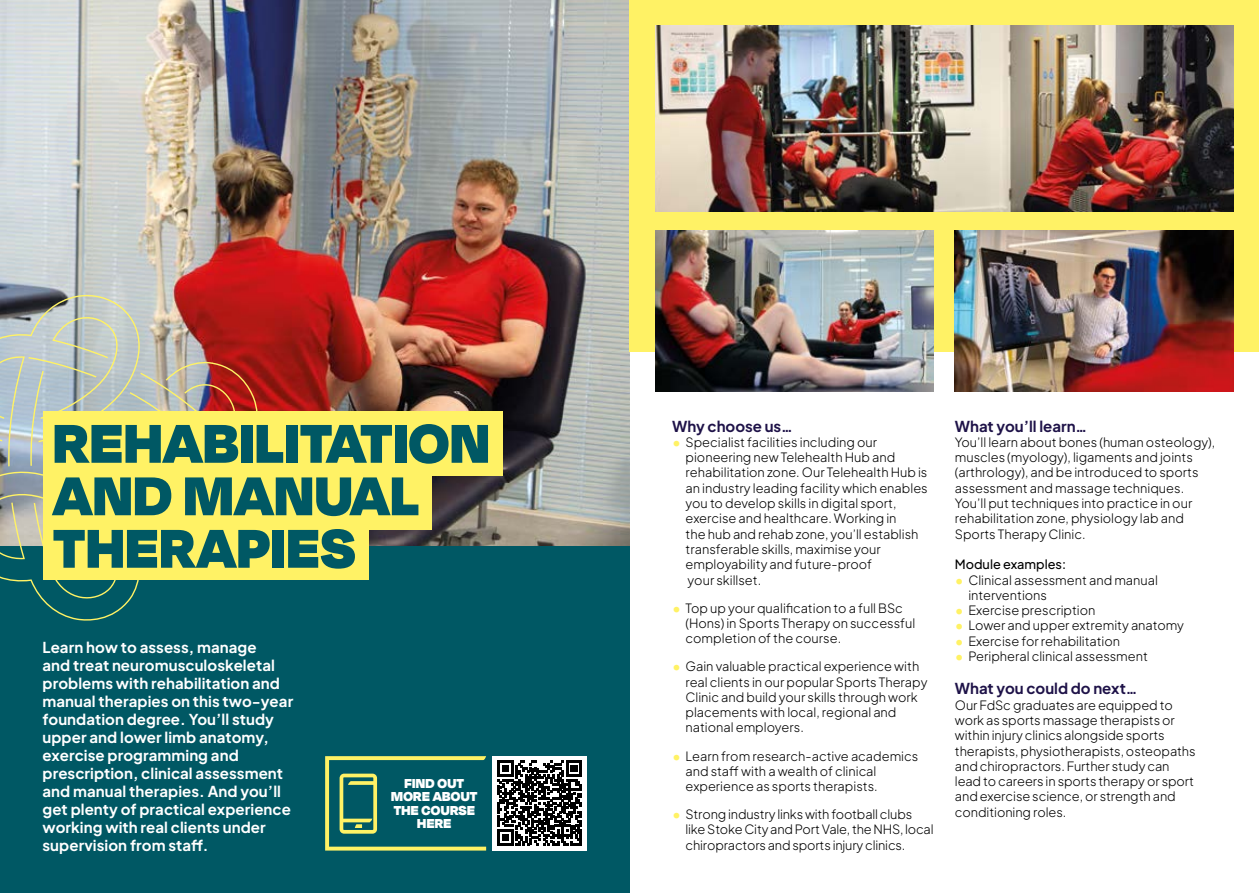
<style>
.page{position:relative;width:1259px;height:893px;background:#fff}
.page>*{position:absolute;margin:0;border:0;box-sizing:border-box;transform-origin:0 0}
.t1{font:900 63px/52.5px "Degular Display";letter-spacing:.02em;color:#005864}
.t2{font:700 15px/18px "Plus Jakarta Sans";letter-spacing:.005em;color:#fff}
.t3{font:700 15px "Plus Jakarta Sans";color:#1e1248}
.t4{font:900 15px/13.5px "Degular Display";letter-spacing:.02em;color:#fff;text-align:center}
.t5{font:300 12.75px/15.3px "Plus Jakarta Sans";color:#000}
.t6{font:500 12.75px "Plus Jakarta Sans";color:#000}
.s1{font-weight:800;color:#fff265}
</style>
<div class="page">
<img style="left:0;top:0;width:629px;height:546px">
<div style="left:0;top:546px;width:629px;height:347px;background:#005864"></div>
<img style="left:0;top:293px;width:262px;height:328px">
<svg style="left:325px;top:756px;width:161px;height:95px"></svg>
<div style="left:492px;top:756px;width:95px;height:94px;background:#fff"></div>
<svg style="left:497px;top:761px;width:85px;height:84px"></svg>
<div style="left:629px;top:0;width:630px;height:351px;background:#fff265"></div>
<img style="left:655px;top:26px;width:578px;height:185px">
<img style="left:655px;top:230px;width:278px;height:162px">
<img style="left:955px;top:230px;width:278px;height:162px">
<div style="left:43px;top:465px;width:389px;height:64px;background:#fff265"></div>
<div style="left:43px;top:411px;width:460px;height:64px;background:#fff265"></div>
<div style="left:43px;top:516px;width:326px;height:64px;background:#fff265"></div>
<h1 class="t1" style="left:53px;top:414px;width:438px">REHABILITATION<br>AND MANUAL<br>THERAPIES</h1>
<p class="t2" style="left:43px;top:636px;width:252px">Learn how to assess, manage<br>and treat neuromusculoskeletal problems with rehabilitation and manual therapies on this two-year foundation degree. You’ll study upper and lower limb anatomy, exercise programming and prescription, clinical assessment and manual therapies. And you’ll get plenty of practical experience working with real clients under supervision from staff.</p>
<p class="t4" style="left:391px;top:775px;width:88px">FIND OUT<br>MORE ABOUT<br>THE COURSE<br>HERE</p>
<p class="t3" style="left:672px;top:412px;width:122px">Why choose us…</p>
<p class="t5" style="left:685px;top:433px;width:244px;text-indent:-14px"><span class="s1">•</span> Specialist facilities including our pioneering new Telehealth Hub and rehabilitation zone. Our Telehealth Hub is an industry leading facility which enables you to develop skills in digital sport, exercise and healthcare. Working in<br>the hub and rehab zone, you’ll establish transferable skills, maximise your employability and future-proof<br>your skillset.</p>
<p class="t5" style="left:685px;top:599px;width:231px;text-indent:-14px"><span class="s1">•</span> Top up your qualification to a full BSc (Hons) in Sports Therapy on successful completion of the course.</p>
<p class="t5" style="left:685px;top:658px;width:243px;text-indent:-14px"><span class="s1">•</span> Gain valuable practical experience with real clients in our popular Sports Therapy Clinic and build your skills through work placements with local, regional and national employers.</p>
<p class="t5" style="left:685px;top:747px;width:234px;text-indent:-14px"><span class="s1">•</span> Learn from research-active academics and staff with a wealth of clinical experience as sports therapists.</p>
<p class="t5" style="left:685px;top:805px;width:250px;text-indent:-14px"><span class="s1">•</span> Strong industry links with football clubs like Stoke City and Port Vale, the NHS, local chiropractors and sports injury clinics.</p>
<p class="t3" style="left:955px;top:412px;width:134px">What you’ll learn…</p>
<p class="t5" style="left:955px;top:433px;width:262px">You’ll learn about bones (human osteology), muscles (myology), ligaments and joints (arthrology), and be introduced to sports assessment and massage techniques.<br>You’ll put techniques into practice in our rehabilitation zone, physiology lab and Sports Therapy Clinic.</p>
<p class="t6" style="left:955px;top:554px;width:113px">Module examples:</p>
<p class="t5" style="left:968px;top:571px;width:191px;text-indent:-14px"><span class="s1">•</span> Clinical assessment and manual interventions</p>
<p class="t5" style="left:955px;top:601px;width:142px"><span class="s1">•</span> Exercise prescription</p>
<p class="t5" style="left:955px;top:617px;width:231px"><span class="s1">•</span> Lower and upper extremity anatomy</p>
<p class="t5" style="left:955px;top:632px;width:167px"><span class="s1">•</span> Exercise for rehabilitation</p>
<p class="t5" style="left:955px;top:647px;width:195px"><span class="s1">•</span> Peripheral clinical assessment</p>
<p class="t3" style="left:955px;top:675px;width:184px">What you could do next…</p>
<p class="t5" style="left:955px;top:696px;width:242px">Our FdSc graduates are equipped to work as sports massage therapists or within injury clinics alongside sports therapists, physiotherapists, osteopaths and chiropractors. Further study can lead to careers in sports therapy or sport and exercise science, or strength and conditioning roles.</p>
</div>
